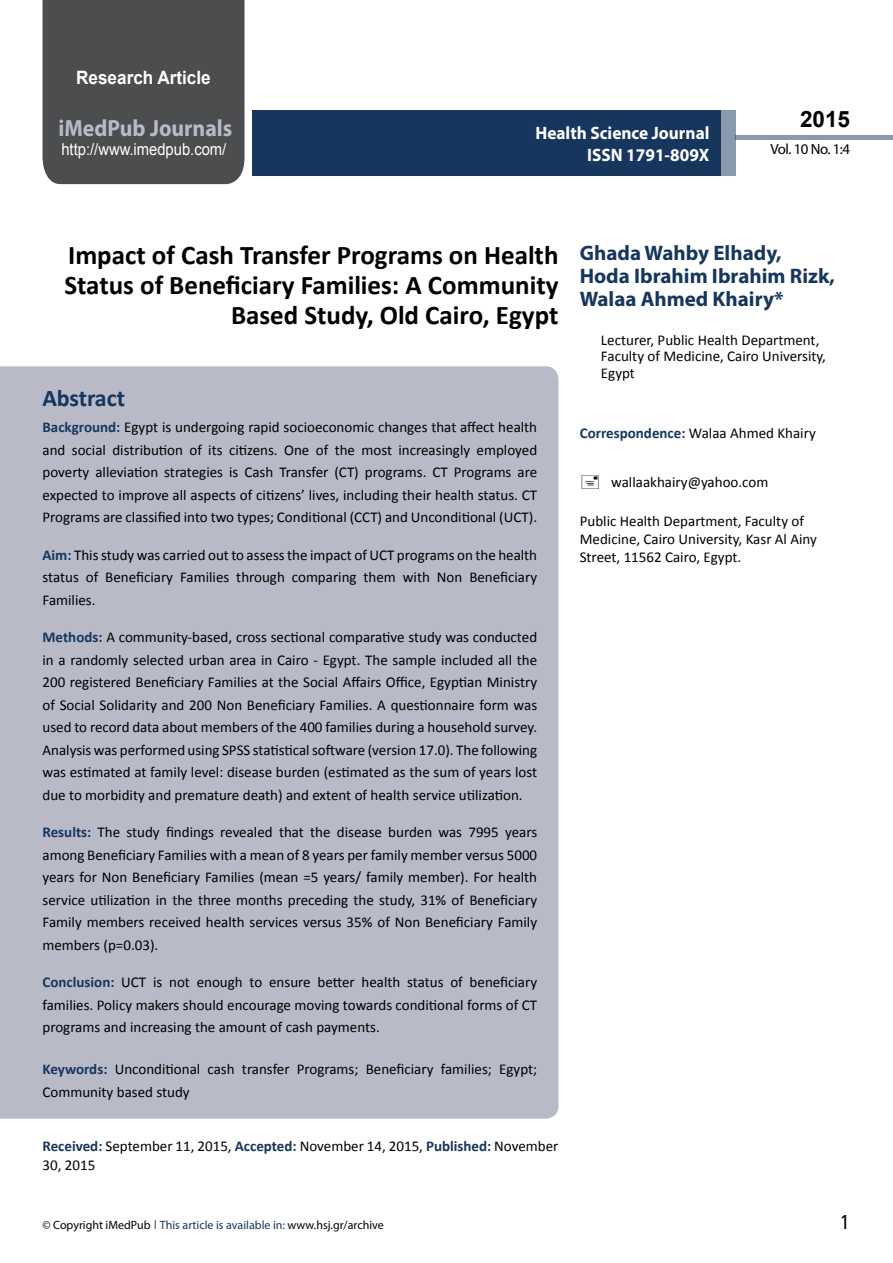
<style>
.page{position:relative;width:893px;height:1263px;background:#fff}
.page>*{position:absolute;margin:0;border:0;box-sizing:border-box;transform-origin:0 0}
.t1{font:700 27px/29.7px "Calibri";color:#000;text-align:right}
.t2{font:25.5px "Tunga";color:#000}
.t3{font:700 24px "Calibri";letter-spacing:-.005em;color:#16365d}
.t4{font:700 23.4px "Myriad Pro";color:#b9bac8;scale:.93 1}
.t5{font:700 22.5px "Arial";color:#000}
.t6{font:700 21px/23.1px "Myriad Pro";color:#16365d}
.t7{font:700 18.45px "Arial";color:#fff;scale:.93 1}
.t8{font:700 18px/21.6px "Myriad Pro";color:#fff;text-align:right;scale:.96 1}
.t9{font:16.5px "Arial";color:#fff;scale:.89 1}
.t10{font:15px/22.5px "Calibri";color:#000;text-align:justify}
.t11{font:14.85px "Myriad Pro";letter-spacing:-.03em;color:#000}
.t12{font:12px "Myriad Pro";color:#000}
.s1{font-weight:700;color:#17365d}
.s2{font-weight:700;color:#16365d}
.s3{font-family:"Tunga"}
.s4{color:#16365d}
</style>
<div class="page">
<div style="left:252px;top:110px;width:469px;height:66px;background:#16365d"></div>
<div style="left:720px;top:110px;width:16px;height:66px;background:#8a9aae"></div>
<div style="left:43px;top:0;width:201px;height:184px;background:#4c4d4f"></div>
<div style="left:736px;top:135px;width:157px;height:5px;background:#8a9aae"></div>
<div style="left:0;top:366px;width:558px;height:753px;background:#b9bac8"></div>
<p class="t7" style="left:76px;top:65px;width:146px">Research Article</p>
<h3 class="t4" style="left:58px;top:113px;width:188px">iMedPub Journals</h3>
<p class="t9" style="left:61px;top:138px;width:187px">http://www.imedpub.com/</p>
<p class="t8" style="left:536px;top:122px;width:183px">Health Science Journal<br>ISSN 1791-809X</p>
<h3 class="t5" style="left:800px;top:104px;width:52px">2015</h3>
<p class="t11" style="left:770px;top:140px;width:81px">Vol. 10 No. 1:4</p>
<h1 class="t1" style="left:64px;top:241px;width:496px">Impact of Cash Transfer Programs on Health<br>Status of Beneficiary Families: A Community<br>Based Study, Old Cairo, Egypt</h1>
<h3 class="t3" style="left:43px;top:382px;width:84px">Abstract</h3>
<p class="t10" style="left:43px;top:416px;width:496px"><span class="s1">Background:</span> Egypt is undergoing rapid socioeconomic changes that affect health and social distribution of its citizens. One of the most increasingly employed poverty alleviation strategies is Cash Transfer (CT) programs. CT Programs are expected to improve all aspects of citizens’ lives, including their health status. CT Programs are classified into two types; Conditional (CCT) and Unconditional (UCT).</p>
<p class="t10" style="left:43px;top:544px;width:496px"><span class="s1">Aim:</span> This study was carried out to assess the impact of UCT programs on the health status of Beneficiary Families through comparing them with Non Beneficiary Families.</p>
<p class="t10" style="left:43px;top:626px;width:496px"><span class="s1">Methods:</span> A community-based, cross sectional comparative study was conducted in a randomly selected urban area in Cairo - Egypt. The sample included all the 200 registered Beneficiary Families at the Social Affairs Office, Egyptian Ministry of Social Solidarity and 200 Non Beneficiary Families. A questionnaire form was used to record data about members of the 400 families during a household survey.<br>Analysis was performed using SPSS statistical software (version 17.0). The following was estimated at family level: disease burden (estimated as the sum of years lost due to morbidity and premature death) and extent of health service utilization.</p>
<p class="t10" style="left:43px;top:821px;width:496px"><span class="s1">Results:</span> The study findings revealed that the disease burden was 7995 years among Beneficiary Families with a mean of 8 years per family member versus 5000 years for Non Beneficiary Families (mean =5 years/ family member). For health service utilization in the three months preceding the study, 31% of Beneficiary Family members received health services versus 35% of Non Beneficiary Family members (p=0.03).</p>
<p class="t10" style="left:43px;top:971px;width:496px"><span class="s1">Conclusion:</span> UCT is not enough to ensure better health status of beneficiary families. Policy makers should encourage moving towards conditional forms of CT programs and increasing the amount of cash payments.</p>
<p class="t10" style="left:43px;top:1058px;width:496px"><span class="s1">Keywords:</span> Unconditional cash transfer Programs; Beneficiary families; Egypt;<br>Community based study</p>
<p class="t10" style="left:43px;top:1137px;width:517px;line-height:18.8px"><span class="s2">Received:</span> September 11, 2015, <span class="s2">Accepted:</span> November 14, 2015, <span class="s2">Published:</span> November<br>30, 2015</p>
<h3 class="t6" style="left:580px;top:241px;width:257px">Ghada Wahby Elhady,<br>Hoda Ibrahim Ibrahim Rizk,<br>Walaa Ahmed Khairy*</h3>
<p class="t10" style="left:601px;top:332px;width:227px;line-height:16.5px;text-align:left">Lecturer, Public Health Department,<br>Faculty of Medicine, Cairo University,<br>Egypt</p>
<p class="t10" style="left:580px;top:421px;width:238px"><span class="s2">Correspondence:</span> Walaa Ahmed Khairy</p>
<p class="t10" style="left:611px;top:471px;width:159px">wallaakhairy@yahoo.com</p>
<p class="t10" style="left:580px;top:512px;width:239px;line-height:18px;text-align:left">Public Health Department, Faculty of<br>Medicine, Cairo University, Kasr Al Ainy<br>Street, 11562 Cairo, Egypt.</p>
<p class="t12" style="left:43px;top:1217px;width:343px">© Copyright iMedPub <span class="s3">|</span> <span class="s4">This article is available in:</span> www.hsj.gr/archive</p>
<h2 class="t2" style="left:841px;top:1205px;width:9px">1</h2>
</div>
